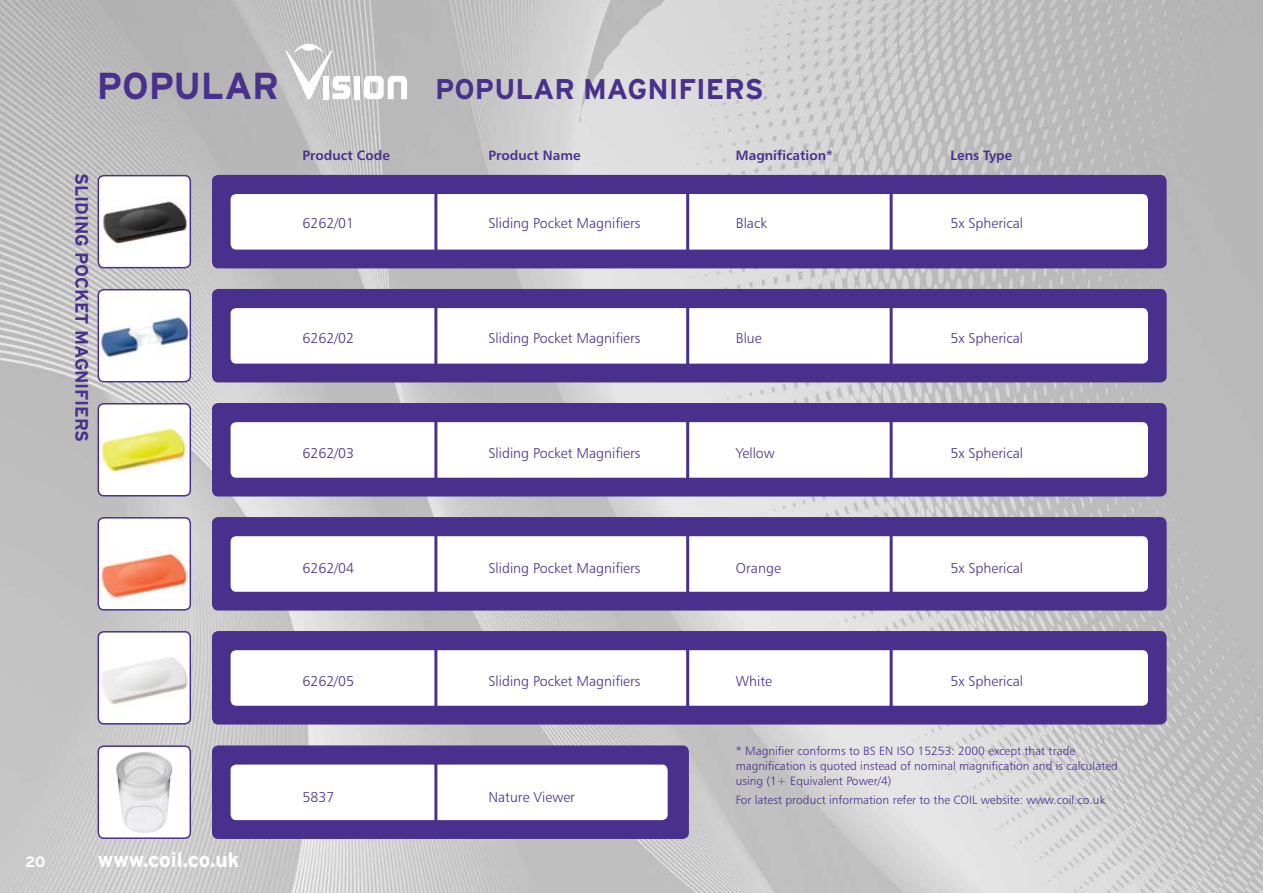
<style>
.page{position:relative;width:1263px;height:893px;background:#fff}
.page>*{position:absolute;margin:0;border:0;box-sizing:border-box;transform-origin:0 0}
.t1{font:700 37.5px "Interstate";letter-spacing:-.005em;color:#49308c}
.t2{font:700 28.5px "Interstate";color:#49308c}
.t3{font:700 21px "Interstate";color:#fff}
.t4{font:700 18px "Interstate";letter-spacing:-.01em;color:#49308c}
.t5{font:700 15px "Interstate";color:#fff}
.t6{font:14.25px "Humanist 777 BT Light B";color:#49308c}
.t7{font:13.5px "Humanist 777 BT Bold B";color:#49308c}
.t8{font:12px/15px "Humanist 777 BT Light B";color:#49308c}
</style>
<div class="page">
<img style="left:0;top:0;width:1263px;height:893px">
<svg style="left:285px;top:44px;width:65px;height:55px"></svg>
<div style="left:354px;top:76px;width:6px;height:23px;background:#fff"></div>
<svg style="left:364px;top:76px;width:43px;height:23px"></svg>
<div style="left:302px;top:45px;width:13px;height:6px;background:#fff;border-radius:50%"></div>
<div style="left:213px;top:176px;width:953px;height:92px;background:#49308c;border-radius:6px"></div>
<div style="left:212px;top:175px;width:954px;height:93px;border:2px solid #49308c;border-radius:6px"></div>
<div style="left:231px;top:194px;width:917px;height:56px;background:#fff;border-radius:6px"></div>
<img style="left:98px;top:179px;width:92px;height:89px">
<div style="left:98px;top:175px;width:93px;height:93px;border:2px solid #49308c;border-radius:6px"></div>
<img style="left:98px;top:290px;width:92px;height:92px">
<div style="left:98px;top:289px;width:93px;height:93px;border:2px solid #49308c;border-radius:6px"></div>
<div style="left:213px;top:290px;width:953px;height:92px;background:#49308c;border-radius:6px"></div>
<div style="left:212px;top:289px;width:954px;height:93px;border:2px solid #49308c;border-radius:6px"></div>
<div style="left:231px;top:308px;width:917px;height:56px;background:#fff;border-radius:6px"></div>
<img style="left:98px;top:404px;width:92px;height:92px">
<div style="left:98px;top:403px;width:93px;height:93px;border:2px solid #49308c;border-radius:6px"></div>
<div style="left:213px;top:404px;width:953px;height:92px;background:#49308c;border-radius:6px"></div>
<div style="left:212px;top:403px;width:954px;height:93px;border:2px solid #49308c;border-radius:6px"></div>
<div style="left:231px;top:422px;width:917px;height:56px;background:#fff;border-radius:6px"></div>
<div style="left:98px;top:518px;width:92px;height:92px;background:#fff;border-radius:6px"></div>
<img style="left:98px;top:518px;width:92px;height:81px">
<div style="left:98px;top:517px;width:93px;height:94px;border:2px solid #49308c;border-radius:6px"></div>
<div style="left:213px;top:518px;width:953px;height:92px;background:#49308c;border-radius:6px"></div>
<div style="left:212px;top:517px;width:954px;height:94px;border:2px solid #49308c;border-radius:6px"></div>
<div style="left:231px;top:536px;width:917px;height:56px;background:#fff;border-radius:6px"></div>
<div style="left:98px;top:632px;width:92px;height:92px;background:#fff;border-radius:6px"></div>
<img style="left:98px;top:632px;width:92px;height:73px">
<div style="left:98px;top:631px;width:93px;height:93px;border:2px solid #49308c;border-radius:6px"></div>
<div style="left:98px;top:746px;width:92px;height:92px;background:#fff;border-radius:6px"></div>
<img style="left:116px;top:752px;width:56px;height:81px">
<div style="left:98px;top:745px;width:93px;height:94px;border:2px solid #49308c;border-radius:6px"></div>
<hr style="left:434px;top:183px;width:3px;height:78px;background:#49308c">
<hr style="left:686px;top:185px;width:3px;height:76px;background:#49308c">
<hr style="left:890px;top:185px;width:3px;height:76px;background:#49308c">
<hr style="left:434px;top:298px;width:3px;height:77px;background:#49308c">
<hr style="left:686px;top:299px;width:3px;height:76px;background:#49308c">
<hr style="left:890px;top:299px;width:3px;height:76px;background:#49308c">
<hr style="left:434px;top:412px;width:3px;height:78px;background:#49308c">
<hr style="left:686px;top:414px;width:3px;height:76px;background:#49308c">
<hr style="left:890px;top:414px;width:3px;height:76px;background:#49308c">
<hr style="left:434px;top:526px;width:3px;height:78px;background:#49308c">
<hr style="left:686px;top:528px;width:3px;height:76px;background:#49308c">
<hr style="left:890px;top:528px;width:3px;height:76px;background:#49308c">
<div style="left:213px;top:632px;width:953px;height:92px;background:#49308c;border-radius:6px"></div>
<div style="left:212px;top:631px;width:954px;height:93px;border:2px solid #49308c;border-radius:6px"></div>
<div style="left:231px;top:650px;width:917px;height:56px;background:#fff;border-radius:6px"></div>
<hr style="left:434px;top:639px;width:3px;height:77px;background:#49308c">
<hr style="left:686px;top:640px;width:3px;height:76px;background:#49308c">
<hr style="left:890px;top:640px;width:3px;height:76px;background:#49308c">
<div style="left:213px;top:746px;width:475px;height:92px;background:#49308c;border-radius:6px"></div>
<div style="left:212px;top:745px;width:477px;height:94px;border:2px solid #49308c;border-radius:6px"></div>
<div style="left:231px;top:765px;width:437px;height:55px;background:#fff;border-radius:6px"></div>
<hr style="left:434px;top:753px;width:3px;height:78px;background:#49308c">
<h1 class="t1" style="left:97px;top:65px;width:184px">POPULAR</h1>
<h2 class="t2" style="left:435px;top:73px;width:330px">POPULAR MAGNIFIERS</h2>
<p class="t4" style="left:92px;top:173px;width:270px;rotate:90deg">SLIDING POCKET MAGNIFIERS</p>
<p class="t5" style="left:25px;top:853px;width:22px">20</p>
<h3 class="t3" style="left:98px;top:848px;width:143px">www.coil.co.uk</h3>
<p class="t7" style="left:302px;top:146px;width:89px">Product Code</p>
<p class="t7" style="left:488px;top:146px;width:94px">Product Name</p>
<p class="t7" style="left:736px;top:146px;width:98px">Magnification*</p>
<p class="t7" style="left:950px;top:146px;width:63px">Lens Type</p>
<p class="t6" style="left:302px;top:214px;width:53px">6262/01</p>
<p class="t6" style="left:488px;top:214px;width:154px">Sliding Pocket Magnifiers</p>
<p class="t6" style="left:736px;top:214px;width:33px">Black</p>
<p class="t6" style="left:950px;top:214px;width:74px">5x Spherical</p>
<p class="t6" style="left:302px;top:329px;width:53px">6262/02</p>
<p class="t6" style="left:488px;top:329px;width:154px">Sliding Pocket Magnifiers</p>
<p class="t6" style="left:736px;top:329px;width:27px">Blue</p>
<p class="t6" style="left:950px;top:329px;width:74px">5x Spherical</p>
<p class="t6" style="left:302px;top:444px;width:53px">6262/03</p>
<p class="t6" style="left:488px;top:444px;width:154px">Sliding Pocket Magnifiers</p>
<p class="t6" style="left:736px;top:444px;width:40px">Yellow</p>
<p class="t6" style="left:950px;top:444px;width:74px">5x Spherical</p>
<p class="t6" style="left:302px;top:560px;width:53px">6262/04</p>
<p class="t6" style="left:488px;top:560px;width:154px">Sliding Pocket Magnifiers</p>
<p class="t6" style="left:736px;top:560px;width:46px">Orange</p>
<p class="t6" style="left:950px;top:560px;width:74px">5x Spherical</p>
<p class="t6" style="left:302px;top:673px;width:53px">6262/05</p>
<p class="t6" style="left:488px;top:673px;width:154px">Sliding Pocket Magnifiers</p>
<p class="t6" style="left:736px;top:673px;width:38px">White</p>
<p class="t6" style="left:950px;top:673px;width:74px">5x Spherical</p>
<p class="t6" style="left:302px;top:788px;width:33px">5837</p>
<p class="t6" style="left:488px;top:788px;width:88px">Nature Viewer</p>
<p class="t8" style="left:736px;top:743px;width:384px">* Magnifier conforms to BS EN ISO 15253: 2000 except that trade magnification is quoted instead of nominal magnification and is calculated using (1+ Equivalent Power/4)</p>
<p class="t8" style="left:736px;top:792px;width:371px">For latest product information refer to the COIL website: www.coil.co.uk</p>
</div>
